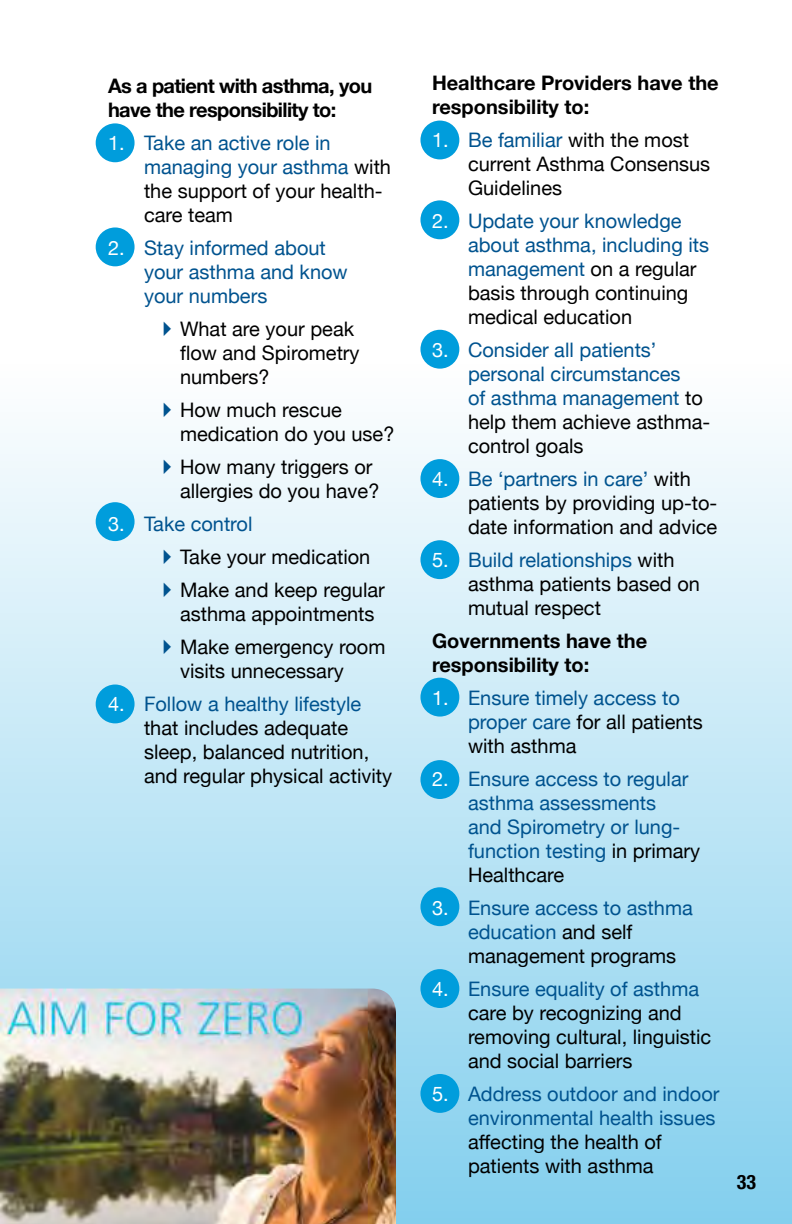
<style>
.page{position:relative;width:792px;height:1224px;background:#fff}
.page>*{position:absolute;margin:0;border:0;box-sizing:border-box;transform-origin:0 0}
.t1{font:20px/24px "Helvetica Neue";color:#000}
.t2{font:20px/24px "Helvetica Neue";color:#00538f}
.t3{font:700 20px/24px "Helvetica Neue";color:#000}
.t4{font:700 20px/24px "Helvetica Neue";letter-spacing:-.03em;color:#000}
.t5{font:700 condensed 20px "Helvetica Neue";color:#000}
.s1{color:#fff}
.s2{color:#000}
.s3{color:#00538f}
</style>
<div class="page">
<div style="left:0;top:360px;width:792px;height:864px;background:linear-gradient(to bottom,#fffefe,#83cfed)"></div>
<div style="left:96px;top:123px;width:39px;height:39px;background:#009ddc;border-radius:50%"></div>
<div style="left:420px;top:121px;width:39px;height:38px;background:#009ddc;border-radius:50%"></div>
<div style="left:420px;top:200px;width:39px;height:39px;background:#009ddc;border-radius:50%"></div>
<div style="left:420px;top:330px;width:39px;height:39px;background:#009ddc;border-radius:50%"></div>
<div style="left:420px;top:459px;width:39px;height:39px;background:#009ddc;border-radius:50%"></div>
<div style="left:420px;top:540px;width:39px;height:39px;background:#009ddc;border-radius:50%"></div>
<div style="left:420px;top:678px;width:39px;height:39px;background:#009ddc;border-radius:50%"></div>
<div style="left:420px;top:760px;width:39px;height:39px;background:#009ddc;border-radius:50%"></div>
<div style="left:420px;top:887px;width:39px;height:39px;background:#009ddc;border-radius:50%"></div>
<div style="left:420px;top:969px;width:39px;height:39px;background:#009ddc;border-radius:50%"></div>
<div style="left:420px;top:1074px;width:39px;height:39px;background:#009ddc;border-radius:50%"></div>
<div style="left:96px;top:227px;width:39px;height:39px;background:#009ddc;border-radius:50%"></div>
<div style="left:96px;top:502px;width:39px;height:39px;background:#009ddc;border-radius:50%"></div>
<div style="left:96px;top:685px;width:39px;height:38px;background:#009ddc;border-radius:50%"></div>
<img style="left:0;top:989px;width:396px;height:235px">
<svg style="left:164px;top:402px;width:7px;height:15px"></svg>
<svg style="left:164px;top:459px;width:7px;height:15px"></svg>
<svg style="left:164px;top:549px;width:7px;height:15px"></svg>
<svg style="left:164px;top:582px;width:7px;height:15px"></svg>
<svg style="left:164px;top:639px;width:7px;height:15px"></svg>
<p class="t4" style="left:108px;top:73px;width:266px">As a patient with asthma, you have the responsibility to:</p>
<p class="t2" style="left:144px;top:129px;width:249px;text-indent:-36px"><span class="s1">1.</span> Take an active role in managing your asthma <span class="s2">with the support of your health&shy;care team</span></p>
<p class="t2" style="left:144px;top:234px;width:205px;text-indent:-36px"><span class="s1">2.</span> Stay informed about your asthma and know your numbers</p>
<p class="t1" style="left:180px;top:315px;width:181px">What are your peak flow and Spirometry numbers?</p>
<p class="t1" style="left:180px;top:396px;width:216px">How much rescue medication do you use?</p>
<p class="t1" style="left:180px;top:453px;width:201px">How many triggers or allergies do you have?</p>
<p class="t1" style="left:180px;top:506px;width:206px;line-height:33px;text-indent:-72px"><span class="s1">3.</span> <span class="s3">Take control<br></span>Take your medication<br>Make and keep regular</p>
<p class="t1" style="left:180px;top:596px;width:207px;line-height:33px">asthma appointments<br>Make emergency room</p>
<p class="t1" style="left:180px;top:657px;width:165px">visits unnecessary</p>
<p class="t1" style="left:144px;top:690px;width:250px;text-indent:-36px"><span class="s1">4.</span> <span class="s3">Follow a healthy lifestyle </span>that includes adequate sleep, balanced nutrition, and regular physical activity</p>
<p class="t3" style="left:432px;top:70px;width:288px">Healthcare Providers have the responsibility to:</p>
<p class="t1" style="left:468px;top:126px;width:244px;text-indent:-36px"><span class="s1">1.</span> <span class="s3">Be familiar</span> with the most current Asthma Consensus<br>Guidelines</p>
<p class="t2" style="left:468px;top:207px;width:243px;text-indent:-36px"><span class="s1">2.</span> Update your knowledge about asthma, including its management <span class="s2">on a regular basis through continuing medical education</span></p>
<p class="t2" style="left:468px;top:336px;width:244px;text-indent:-36px"><span class="s1">3.</span> Consider all patients’ personal circumstances<br>of asthma management <span class="s2">to help them achieve asthma&shy;control goals</span></p>
<p class="t1" style="left:468px;top:465px;width:251px;text-indent:-36px"><span class="s1">4.</span> <span class="s3">Be ‘partners in care’</span> with patients by providing up-to&shy;date information and advice</p>
<p class="t1" style="left:468px;top:546px;width:233px;text-indent:-36px"><span class="s1">5.</span> <span class="s3">Build relationships</span> with asthma patients based on mutual respect</p>
<p class="t3" style="left:432px;top:628px;width:217px">Governments have the responsibility to:</p>
<p class="t2" style="left:468px;top:684px;width:236px;text-indent:-36px"><span class="s1">1.</span> Ensure timely access to proper care <span class="s2">for all patients with asthma</span></p>
<p class="t2" style="left:468px;top:765px;width:234px;text-indent:-36px"><span class="s1">2.</span> Ensure access to regular asthma assessments<br>and Spirometry or lung&shy;function testing <span class="s2">in primary<br>Healthcare</span></p>
<p class="t2" style="left:468px;top:894px;width:226px;text-indent:-36px"><span class="s1">3.</span> Ensure access to asthma education <span class="s2">and self management programs</span></p>
<p class="t1" style="left:468px;top:975px;width:245px;text-indent:-36px"><span class="s1">4.</span> <span class="s3">Ensure equality of asthma </span>care by recognizing and removing cultural, linguistic and social barriers</p>
<p class="t2" style="left:432px;top:1080px;width:289px;text-align:right"><span class="s1">5.</span> Address outdoor and indoor environmental health issues</p>
<p class="t1" style="left:468px;top:1128px;width:195px">affecting the health of patients with asthma</p>
<p class="t5" style="left:737px;top:1166px;width:21px">33</p>
</div>
